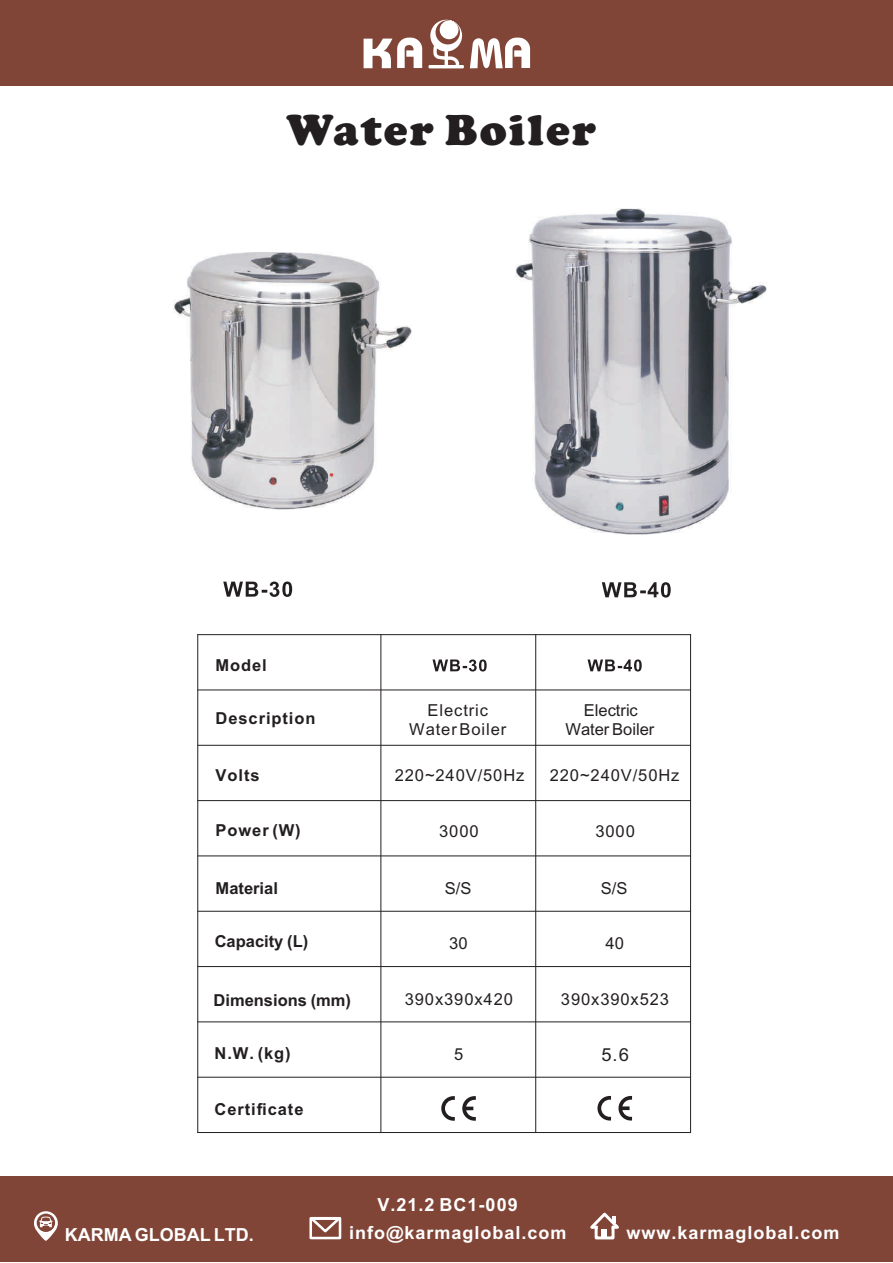
<style>
.page{position:relative;width:893px;height:1263px;background:#fff}
.page>*{position:absolute;margin:0;border:0;box-sizing:border-box;transform-origin:0 0}
.t1{font:900 45px "Cooper";letter-spacing:.05em;color:#231f20}
.t2{font:700 18px "Arial Unicode MS";letter-spacing:.055em;color:#fff}
.t3{font:700 18px "Arial Unicode MS";color:#fff}
.t4{font:18px "Arial Unicode MS";color:#231f20}
.t5{font:16.5px/18.5px "Arial Unicode MS";letter-spacing:.055em;color:#231f20;text-align:center}
.t6{font:700 16.5px "Arial Unicode MS";letter-spacing:.055em;color:#231f20}
.t7{font:700 16.5px "Arial Unicode MS";color:#231f20}
.t8{font:16.5px/18.5px "Arial Unicode MS";color:#231f20;text-align:center}
</style>
<div class="page">
<div style="left:0;top:0;width:893px;height:85px;background:#814537"></div>
<hr style="left:197px;top:634px;width:1px;height:499px;background:#231f20">
<hr style="left:380px;top:634px;width:1px;height:499px;background:#231f20">
<hr style="left:535px;top:634px;width:1px;height:499px;background:#231f20">
<hr style="left:690px;top:634px;width:1px;height:499px;background:#231f20">
<hr style="left:197px;top:1132px;width:494px;height:1px;background:#231f20">
<hr style="left:197px;top:1077px;width:494px;height:1px;background:#231f20">
<hr style="left:197px;top:1021px;width:494px;height:1px;background:#231f20">
<hr style="left:197px;top:966px;width:494px;height:1px;background:#231f20">
<hr style="left:197px;top:911px;width:494px;height:1px;background:#231f20">
<hr style="left:197px;top:855px;width:494px;height:1px;background:#231f20">
<hr style="left:197px;top:800px;width:494px;height:1px;background:#231f20">
<hr style="left:197px;top:745px;width:494px;height:1px;background:#231f20">
<hr style="left:197px;top:689px;width:494px;height:1px;background:#231f20">
<hr style="left:197px;top:634px;width:494px;height:1px;background:#231f20">
<svg style="left:441px;top:1096px;width:35px;height:25px"></svg>
<svg style="left:597px;top:1096px;width:35px;height:24px"></svg>
<svg style="left:433px;top:659px;width:54px;height:12px"></svg>
<svg style="left:588px;top:659px;width:54px;height:12px"></svg>
<svg style="left:223px;top:581px;width:69px;height:16px"></svg>
<svg style="left:602px;top:582px;width:69px;height:16px"></svg>
<svg style="left:364px;top:20px;width:166px;height:49px"></svg>
<div style="left:440px;top:20px;width:18px;height:19px;background:#fff;border-radius:50%"></div>
<img style="left:173px;top:252px;width:238px;height:258px">
<img style="left:515px;top:209px;width:252px;height:326px">
<div style="left:0;top:1176px;width:893px;height:86px;background:#814537"></div>
<div style="left:309px;top:1217px;width:32px;height:22px;border:3px solid #fff"></div>
<svg style="left:309px;top:1217px;width:33px;height:18px"></svg>
<div style="left:595px;top:1226px;width:19px;height:13px;border:3px solid #fff"></div>
<svg style="left:590px;top:1212px;width:29px;height:19px"></svg>
<div style="left:601px;top:1229px;width:6px;height:8px;background:#fff"></div>
<svg style="left:34px;top:1211px;width:24px;height:30px"></svg>
<h1 class="t1" style="left:287px;top:104px;width:311px">Water Boiler</h1>
<p class="t6" style="left:216px;top:653px;width:53px">Model</p>
<p class="t6" style="left:216px;top:706px;width:101px">Description</p>
<p class="t6" style="left:216px;top:762px;width:45px">Volts</p>
<p class="t6" style="left:216px;top:818px;width:87px">Power (W)</p>
<p class="t5" style="left:409px;top:700px;width:99px">Electric<br>Water Boiler</p>
<p class="t8" style="left:565px;top:700px;width:90px">Electric<br>Water Boiler</p>
<p class="t5" style="left:395px;top:765px;width:131px">220~240V/50Hz</p>
<p class="t5" style="left:550px;top:765px;width:131px">220~240V/50Hz</p>
<p class="t5" style="left:439px;top:821px;width:41px">3000</p>
<p class="t5" style="left:595px;top:821px;width:41px">3000</p>
<p class="t7" style="left:216px;top:876px;width:64px">Material</p>
<p class="t5" style="left:445px;top:878px;width:28px">S/S</p>
<p class="t5" style="left:601px;top:878px;width:28px">S/S</p>
<p class="t7" style="left:215px;top:929px;width:95px">Capacity (L)</p>
<p class="t5" style="left:449px;top:933px;width:20px">30</p>
<p class="t5" style="left:605px;top:933px;width:20px">40</p>
<p class="t7" style="left:214px;top:988px;width:139px">Dimensions (mm)</p>
<p class="t6" style="left:215px;top:1041px;width:78px">N.W. (kg)</p>
<p class="t6" style="left:215px;top:1097px;width:90px">Certificate</p>
<p class="t5" style="left:405px;top:989px;width:110px">390x390x420</p>
<p class="t5" style="left:561px;top:989px;width:110px">390x390x523</p>
<p class="t5" style="left:454px;top:1045px;width:11px">5</p>
<p class="t4" style="left:601px;top:1041px;width:29px">5.6</p>
<p class="t2" style="left:378px;top:1191px;width:142px">V.21.2 BC1-009</p>
<p class="t3" style="left:65px;top:1221px;width:191px">KARMA GLOBAL LTD.</p>
<p class="t2" style="left:349px;top:1220px;width:219px">info@karmaglobal.com</p>
<p class="t2" style="left:627px;top:1220px;width:214px">www.karmaglobal.com</p>
</div>
